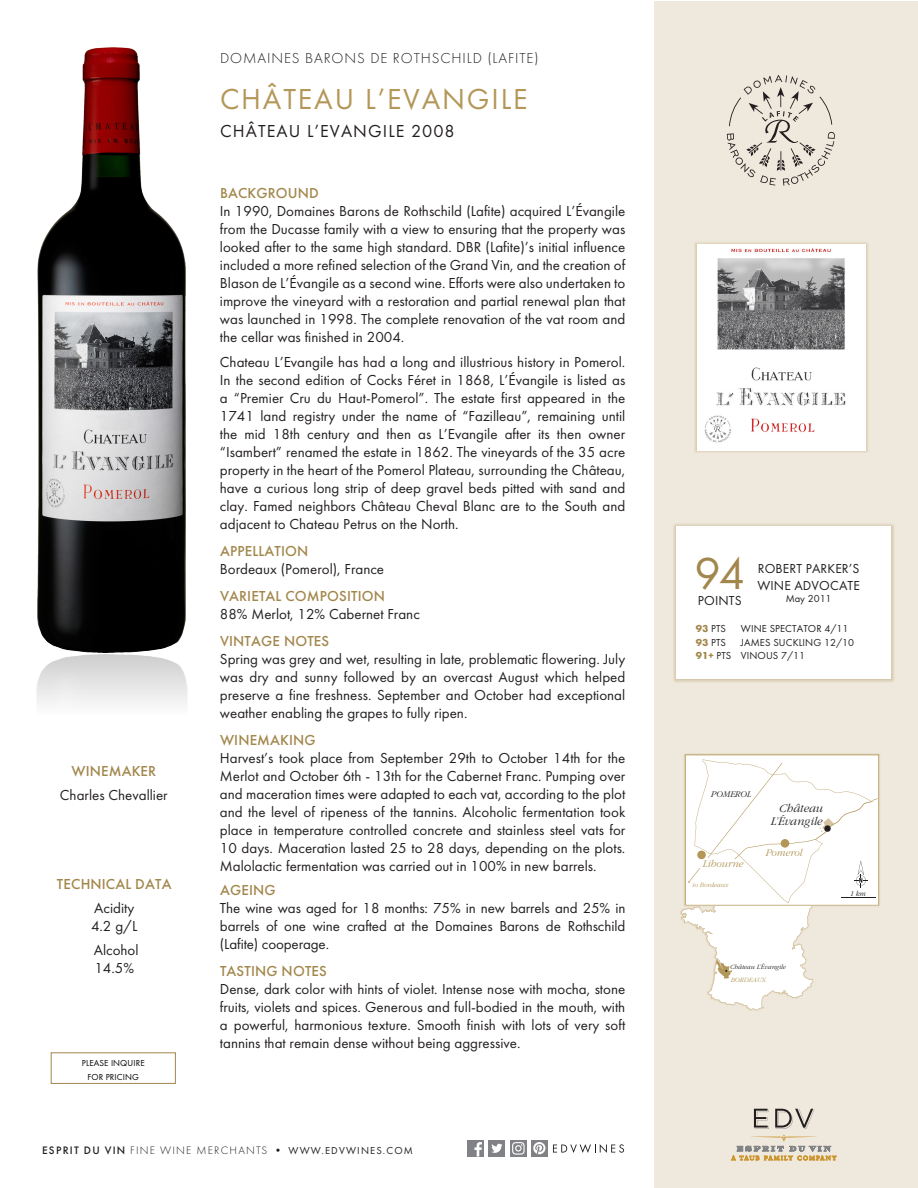
<style>
.page{position:relative;width:918px;height:1188px;background:#fff}
.page>*{position:absolute;margin:0;border:0;box-sizing:border-box;transform-origin:0 0}
.t1{font:46.5px "Futura PT";color:#a2874c}
.t2{font:30px "Futura PT";letter-spacing:.06em;color:#b39758}
.t3{font:18px "Futura PT";letter-spacing:.06em;color:#231f20}
.Para_Body{font:15px/18px "Futura PT";color:#231f20;text-align:justify}
.Para_Head{font:500 15px "Futura PT";letter-spacing:.01em;color:#a2874c}
.t4{font:300 15px "Futura PT";letter-spacing:.06em;color:#231f20}
.t5{font:13.5px/16.5px "Futura PT";letter-spacing:.01em;color:#231f20}
.t6{font:italic 300 12.15px/12.9px "Garamond";color:#231f20;text-align:right}
.t7{font:300 11.25px "Futura PT";letter-spacing:.11em;color:#231f20}
.t8{font:italic 300 10.65px "Garamond";color:#b39758}
.t9{font:10.5px "Futura PT";letter-spacing:.01em;color:#231f20}
.t10{font:italic 300 9.15px "Garamond";color:#231f20}
.t11{font:9px/13.5px "Futura PT";letter-spacing:.01em;color:#000;text-align:center}
.t12{font:italic 300 7.5px "Garamond";color:#231f20}
.t13{font:italic 300 6.75px "Garamond";color:#b39758}
.t14{font:italic 300 6.75px "Garamond";color:#231f20}
.s1{font-weight:500}
.s2{font-weight:400;font-size:10.5px}
.s3{font-weight:700;color:#a2874c}
</style>
<div class="page">
<div style="left:654px;top:1px;width:263px;height:1186px;background:#efe8dc"></div>
<div style="left:680px;top:753px;width:201px;height:258px;background:#b39758;opacity:.65"></div>
<svg style="left:681px;top:755px;width:198px;height:255px"></svg>
<div style="left:694px;top:241px;width:175px;height:212px;background:#b39758;opacity:.65"></div>
<img style="left:697px;top:245px;width:169px;height:205px">
<div style="left:673px;top:523px;width:221px;height:160px;background:#a2874c;opacity:.65"></div>
<div style="left:676px;top:526px;width:215px;height:154px;background:#fff"></div>
<div style="left:51px;top:1053px;width:125px;height:31px;border:1px solid #a2874c"></div>
<svg style="left:727px;top:75px;width:108px;height:111px"></svg>
<img style="left:37px;top:47px;width:149px;height:605px">
<img style="left:36px;top:655px;width:152px;height:49px">
<svg style="left:731px;top:1109px;width:105px;height:51px"></svg>
<div style="left:510px;top:1140px;width:17px;height:17px;background:#808285"></div>
<svg style="left:512px;top:1142px;width:13px;height:13px"></svg>
<div style="left:531px;top:1140px;width:17px;height:17px;background:#808285"></div>
<svg style="left:533px;top:1142px;width:12px;height:12px"></svg>
<div style="left:467px;top:1140px;width:17px;height:17px;background:#808285"></div>
<svg style="left:474px;top:1142px;width:8px;height:15px"></svg>
<div style="left:488px;top:1140px;width:17px;height:17px;background:#808285"></div>
<svg style="left:491px;top:1144px;width:12px;height:9px"></svg>
<svg style="left:553px;top:1144px;width:71px;height:9px"></svg>
<p class="t4" style="left:220px;top:50px;width:320px">DOMAINES BARONS DE ROTHSCHILD (LAFITE)</p>
<p class="Para_Head" style="left:71px;top:762px;width:86px">WINEMAKER</p>
<p class="Para_Body" style="left:60px;top:786px;width:109px">Charles Chevallier</p>
<p class="Para_Head" style="left:57px;top:875px;width:116px">TECHNICAL DATA</p>
<p class="Para_Body" style="left:91px;top:899px;width:48px">Acidity<br>4.2 g/L</p>
<p class="Para_Body" style="left:94px;top:941px;width:46px">Alcohol<br>14.5%</p>
<p class="t11" style="left:82px;top:1057px;width:64px">PLEASE INQUIRE<br>FOR PRICING</p>
<p class="t2" style="left:220px;top:81px;width:309px">CHÂTEAU L’EVANGILE</p>
<p class="t3" style="left:220px;top:121px;width:236px">CHÂTEAU L’EVANGILE 2008</p>
<p class="Para_Head" style="left:220px;top:184px;width:100px">BACKGROUND</p>
<p class="Para_Body" style="left:220px;top:202px;width:407px">In 1990, Domaines Barons de Rothschild (Lafite) acquired L’Évangile from the Ducasse family with a view to ensuring that the property was looked after to the same high standard. DBR (Lafite)’s initial influence included a more refined selection of the Grand Vin, and the creation of Blason de L’Évangile as a second wine. Efforts were also undertaken to improve the vineyard with a restoration and partial renewal plan that was launched in 1998. The complete renovation of the vat room and the cellar was finished in 2004.</p>
<p class="Para_Body" style="left:220px;top:353px;width:407px">Chateau L’Evangile has had a long and illustrious history in Pomerol.<br>In the second edition of Cocks Féret in 1868, L’Évangile is listed as a “Premier Cru du Haut-Pomerol”. The estate first appeared in the 1741 land registry under the name of “Fazilleau”, remaining until the mid 18th century and then as L’Evangile after its then owner “Isambert” renamed the estate in 1862. The vineyards of the 35 acre property in the heart of the Pomerol Plateau, surrounding the Château, have a curious long strip of deep gravel beds pitted with sand and clay. Famed neighbors Château Cheval Blanc are to the South and adjacent to Chateau Petrus on the North.</p>
<p class="Para_Head" style="left:220px;top:542px;width:90px">APPELLATION</p>
<p class="Para_Body" style="left:220px;top:560px;width:166px">Bordeaux (Pomerol), France</p>
<p class="Para_Head" style="left:220px;top:587px;width:167px">VARIETAL COMPOSITION</p>
<p class="Para_Body" style="left:220px;top:605px;width:202px">88% Merlot, 12% Cabernet Franc</p>
<p class="Para_Head" style="left:220px;top:632px;width:111px">VINTAGE NOTES</p>
<p class="Para_Body" style="left:220px;top:650px;width:407px">Spring was grey and wet, resulting in late, problematic flowering. July was dry and sunny followed by an overcast August which helped preserve a fine freshness. September and October had exceptional weather enabling the grapes to fully ripen.</p>
<p class="Para_Head" style="left:220px;top:731px;width:97px">WINEMAKING</p>
<p class="Para_Body" style="left:220px;top:749px;width:407px">Harvest’s took place from September 29th to October 14th for the Merlot and October 6th - 13th for the Cabernet Franc. Pumping over and maceration times were adapted to each vat, according to the plot and the level of ripeness of the tannins. Alcoholic fermentation took place in temperature controlled concrete and stainless steel vats for 10 days. Maceration lasted 25 to 28 days, depending on the plots.<br>Malolactic fermentation was carried out in 100% in new barrels.</p>
<p class="Para_Head" style="left:220px;top:881px;width:57px">AGEING</p>
<p class="Para_Body" style="left:220px;top:899px;width:407px">The wine was aged for 18 months: 75% in new barrels and 25% in barrels of one wine crafted at the Domaines Barons de Rothschild (Lafite) cooperage.</p>
<p class="Para_Head" style="left:220px;top:962px;width:108px">TASTING NOTES</p>
<p class="Para_Body" style="left:220px;top:980px;width:407px">Dense, dark color with hints of violet. Intense nose with mocha, stone fruits, violets and spices. Generous and full-bodied in the mouth, with a powerful, harmonious texture. Smooth finish with lots of very soft tannins that remain dense without being aggressive.</p>
<p class="t7" style="left:42px;top:1144px;width:372px"><span class="s1">ESPRIT DU VIN</span> FINE WINE MERCHANTS • <span class="s2">WWW.EDVWINES.COM</span></p>
<p class="t1" style="left:694px;top:546px;width:52px">94</p>
<p class="t5" style="left:698px;top:593px;width:45px">POINTS</p>
<p class="t5" style="left:757px;top:561px;width:104px">ROBERT PARKER’S<br>WINE ADVOCATE</p>
<p class="t9" style="left:786px;top:592px;width:47px">May 2011</p>
<p class="t9" style="left:696px;top:623px;width:32px"><span class="s3">93</span> PTS</p>
<p class="t9" style="left:741px;top:623px;width:109px">WINE SPECTATOR 4/11</p>
<p class="t9" style="left:696px;top:636px;width:32px"><span class="s3">93</span> PTS</p>
<p class="t9" style="left:741px;top:636px;width:115px">JAMES SUCKLING 12/10</p>
<p class="t9" style="left:696px;top:650px;width:111px"><span class="s3">91+</span> PTS VINOUS 7/11</p>
<p class="t10" style="left:711px;top:789px;width:42px">POMEROL</p>
<p class="t8" style="left:702px;top:858px;width:42px">Libourne</p>
<p class="t13" style="left:692px;top:881px;width:37px">to Bordeaux</p>
<p class="t6" style="left:770px;top:802px;width:54px">Château<br>L’Évangile</p>
<p class="t8" style="left:765px;top:847px;width:38px">Pomerol</p>
<p class="t14" style="left:730px;top:963px;width:57px">Château L’Évangile</p>
<p class="t13" style="left:730px;top:976px;width:37px">BORDEAUX</p>
<p class="t12" style="left:849px;top:889px;width:18px">1 km</p>
</div>
